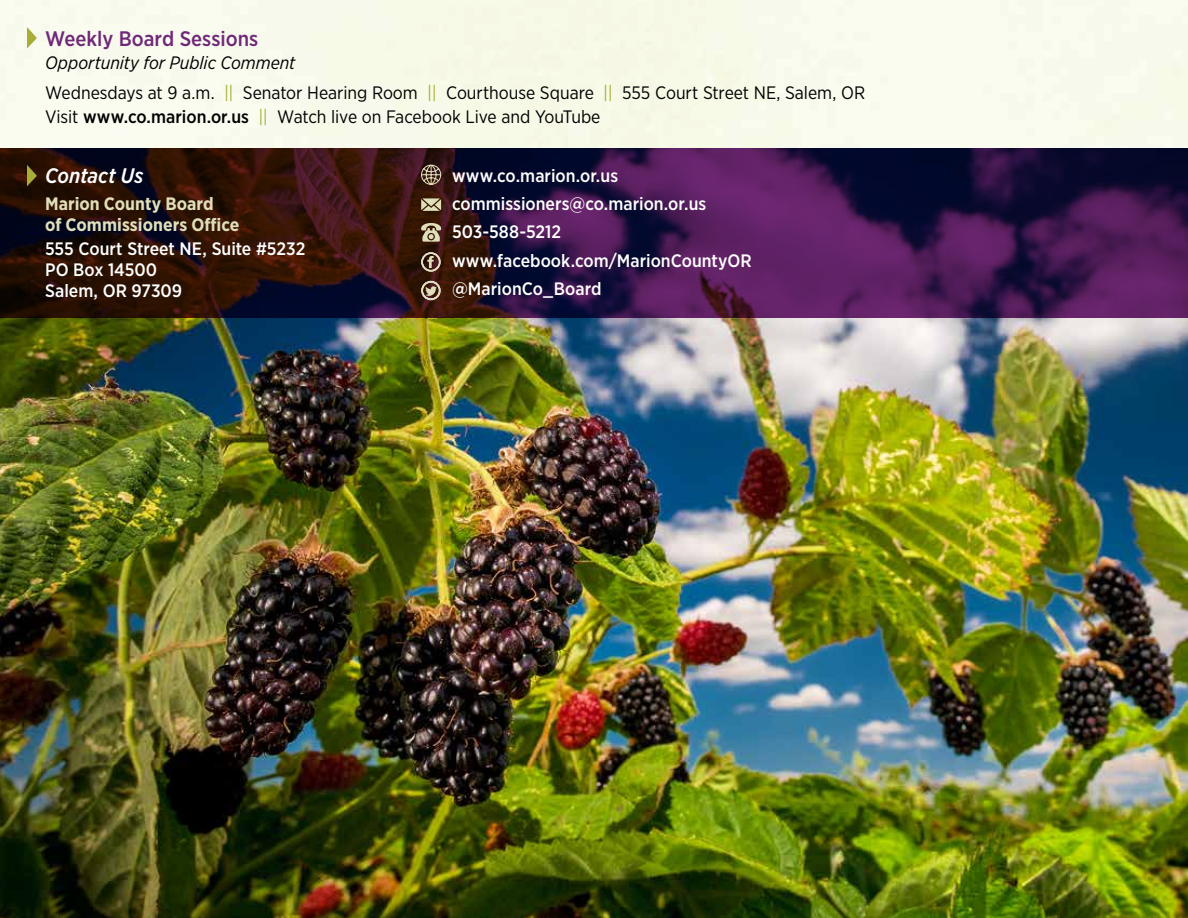
<style>
.page{position:relative;width:1188px;height:918px;background:#fff}
.page>*{position:absolute;margin:0;border:0;box-sizing:border-box;transform-origin:0 0}
.t1{font:500 21px "Gotham Narrow";color:#6f2877}
.t2{font:italic 500 21px "Gotham Narrow";color:#fff}
.t3{font:18px/30px "Gotham Narrow";letter-spacing:-.005em;color:#000}
.t4{font:500 18px/28.5px "Gotham Narrow";color:#fff}
.t5{font:700 18px/21px "Gotham Narrow";letter-spacing:.005em;color:#e0dfba}
.s1{font-style:italic}
.s2{color:#a7ad37}
.s3{font-weight:500}
</style>
<div class="page">
<img style="left:0;top:318px;width:1188px;height:600px">
<svg style="left:0;top:148px;width:1188px;height:170px;background:#341433"></svg>
<svg style="left:27px;top:27px;width:10px;height:21px"></svg>
<svg style="left:421px;top:198px;width:20px;height:13px"></svg>
<svg style="left:421px;top:164px;width:20px;height:21px"></svg>
<svg style="left:421px;top:223px;width:20px;height:19px"></svg>
<svg style="left:427px;top:256px;width:7px;height:12px"></svg>
<div style="left:421px;top:252px;width:20px;height:20px;border:2px solid #fff;border-radius:50%"></div>
<div style="left:421px;top:252px;width:19px;height:20px;border:1px solid #e0dfba;border-radius:50%"></div>
<div style="left:421px;top:281px;width:20px;height:19px;border:2px solid #fff;border-radius:50%"></div>
<div style="left:421px;top:281px;width:19px;height:19px;border:2px solid #e0dfba;border-radius:50%"></div>
<svg style="left:425px;top:286px;width:12px;height:10px"></svg>
<svg style="left:27px;top:165px;width:10px;height:21px"></svg>
<p class="t1" style="left:45px;top:26px;width:215px">Weekly Board Sessions</p>
<p class="t3" style="left:45px;top:47px;width:822px"><span class="s1">Opportunity for Public Comment<br></span>Wednesdays at 9 a.m. <span class="s2">||</span> Senator Hearing Room <span class="s2">||</span> Courthouse Square <span class="s2">||</span> 555 Court Street NE, Salem, OR</p>
<p class="t3" style="left:45px;top:101px;width:557px">Visit <span class="s3">www.co.marion.or.us</span> <span class="s2">||</span> Watch live on Facebook Live and YouTube</p>
<p class="t2" style="left:45px;top:163px;width:100px">Contact Us</p>
<p class="t5" style="left:45px;top:193px;width:196px">Marion County Board<br>of Commissioners Office</p>
<p class="t4" style="left:45px;top:238px;width:262px;line-height:21px">555 Court Street NE, Suite #5232<br>PO Box 14500<br>Salem, OR 97309</p>
<p class="t4" style="left:452px;top:161px;width:301px">www.co.marion.or.us commissioners@co.marion.or.us<br>503-588-5212 www.facebook.com/MarionCountyOR @MarionCo_Board</p>
</div>
